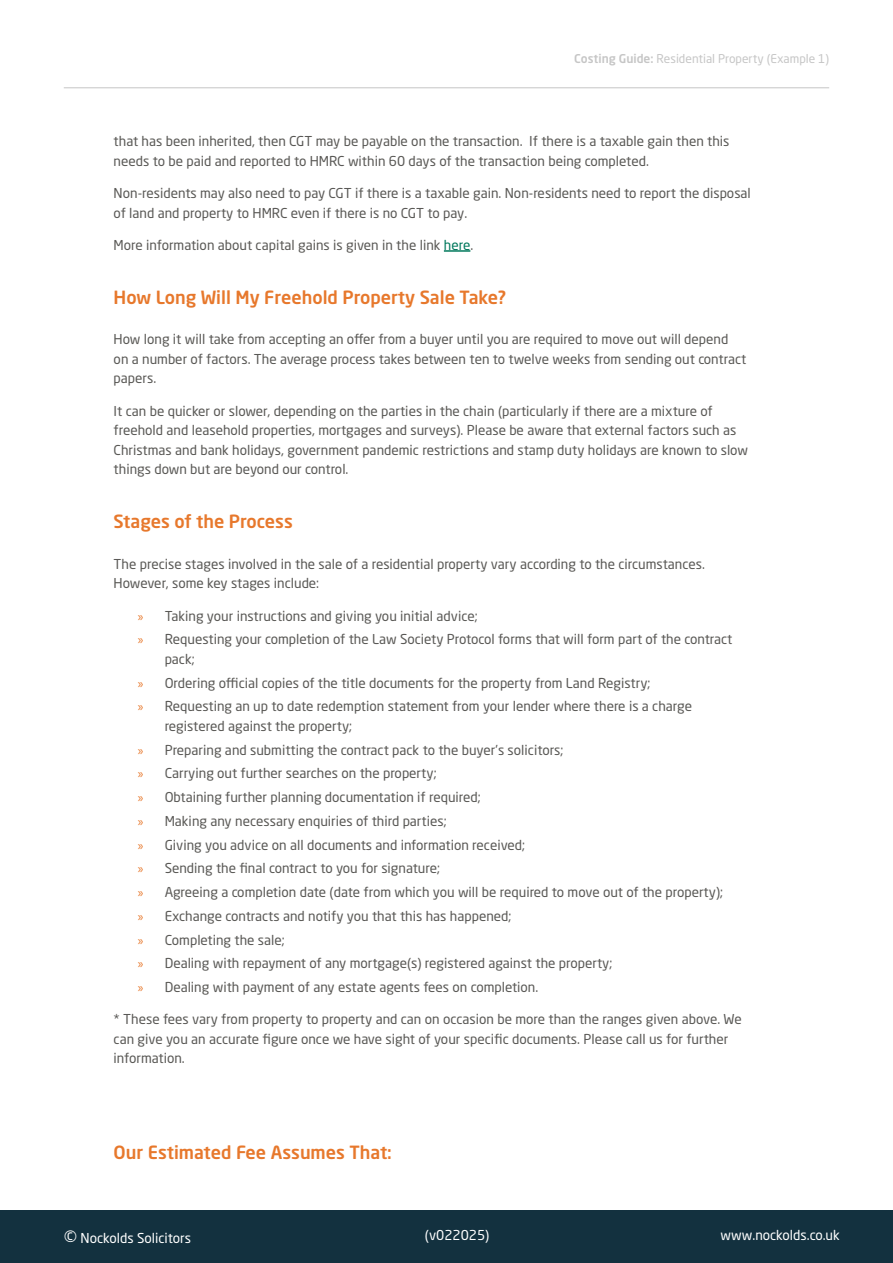
<style>
.page{position:relative;width:893px;height:1263px;background:#fff}
.page>*{position:absolute;margin:0;border:0;box-sizing:border-box;transform-origin:0 0}
.t1{font:500 18px "Neo Sans Std";color:#e7782c}
.t2{font:18px "Neo Sans Std";color:#fff}
.t3{font:13.5px/23.7px "Neo Sans Std";color:#5a5956}
.t4{font:13.5px "Neo Sans Std";color:#fff}
.t5{font:12px "Neo Sans Std";color:#c6c6c6}
.s1{font-weight:500}
.s2{color:#00785c}
.s3{font-family:"Myriad Pro";color:#e7782c}
</style>
<div class="page">
<div style="left:0;top:1210px;width:893px;height:53px;background:#13313f"></div>
<hr style="left:444px;top:250px;width:26px;height:2px;background:#00785c">
<hr style="left:64px;top:87px;width:765px;height:1px;background:#c6c6c6">
<p class="t5" style="left:574px;top:51px;width:256px"><span class="s1">Costing Guide:</span> Residential Property (Example 1)</p>
<p class="t3" style="left:114px;top:131px;width:617px;line-height:19.5px">that has been inherited, then CGT may be payable on the transaction. If there is a taxable gain then this needs to be paid and reported to HMRC within 60 days of the transaction being completed.</p>
<p class="t3" style="left:114px;top:183px;width:639px;line-height:19.5px">Non-residents may also need to pay CGT if there is a taxable gain. Non-residents need to report the disposal of land and property to HMRC even if there is no CGT to pay.</p>
<p class="t3" style="left:114px;top:233px;width:361px">More information about capital gains is given in the link <span class="s2">here</span>.</p>
<h1 class="t1" style="left:114px;top:286px;width:394px">How Long Will My Freehold Property Sale Take?</h1>
<p class="t3" style="left:114px;top:330px;width:634px;line-height:19.5px">How long it will take from accepting an offer from a buyer until you are required to move out will depend on a number of factors. The average process takes between ten to twelve weeks from sending out contract papers.</p>
<p class="t3" style="left:114px;top:401px;width:636px;line-height:19.5px">It can be quicker or slower, depending on the parties in the chain (particularly if there are a mixture of freehold and leasehold properties, mortgages and surveys). Please be aware that external factors such as Christmas and bank holidays, government pandemic restrictions and stamp duty holidays are known to slow things down but are beyond our control.</p>
<h1 class="t1" style="left:114px;top:510px;width:181px">Stages of the Process</h1>
<p class="t3" style="left:114px;top:554px;width:593px;line-height:19.5px">The precise stages involved in the sale of a residential property vary according to the circumstances.<br>However, some key stages include:</p>
<p class="t3" style="left:138px;top:603px;width:596px"><span class="s3">»</span> Taking your instructions and giving you initial advice;<br><span class="s3">»</span> Requesting your completion of the Law Society Protocol forms that will form part of the contract</p>
<p class="t3" style="left:138px;top:647px;width:556px;text-indent:27px">pack;<br><span class="s3">»</span> Ordering official copies of the title documents for the property from Land Registry;<br><span class="s3">»</span> Requesting an up to date redemption statement from your lender where there is a charge</p>
<p class="t3" style="left:138px;top:714px;width:587px;text-indent:27px">registered against the property;<br><span class="s3">»</span> Preparing and submitting the contract pack to the buyer’s solicitors;<br><span class="s3">»</span> Carrying out further searches on the property;<br><span class="s3">»</span> Obtaining further planning documentation if required;<br><span class="s3">»</span> Making any necessary enquiries of third parties;<br><span class="s3">»</span> Giving you advice on all documents and information received;<br><span class="s3">»</span> Sending the final contract to you for signature;<br><span class="s3">»</span> Agreeing a completion date (date from which you will be required to move out of the property); <span class="s3">»</span> Exchange contracts and notify you that this has happened;<br><span class="s3">»</span> Completing the sale;<br><span class="s3">»</span> Dealing with repayment of any mortgage(s) registered against the property;<br><span class="s3">»</span> Dealing with payment of any estate agents fees on completion.</p>
<p class="t3" style="left:114px;top:1009px;width:629px;line-height:19.5px">* These fees vary from property to property and can on occasion be more than the ranges given above. We can give you an accurate figure once we have sight of your specific documents. Please call us for further information.</p>
<h1 class="t1" style="left:114px;top:1141px;width:280px">Our Estimated Fee Assumes That:</h1>
<h1 class="t2" style="left:64px;top:1226px;width:15px">©</h1>
<p class="t4" style="left:425px;top:1226px;width:66px">(v022025)</p>
<p class="t4" style="left:721px;top:1226px;width:121px">www.nockolds.co.uk</p>
<p class="t4" style="left:81px;top:1230px;width:112px">Nockolds Solicitors</p>
</div>
